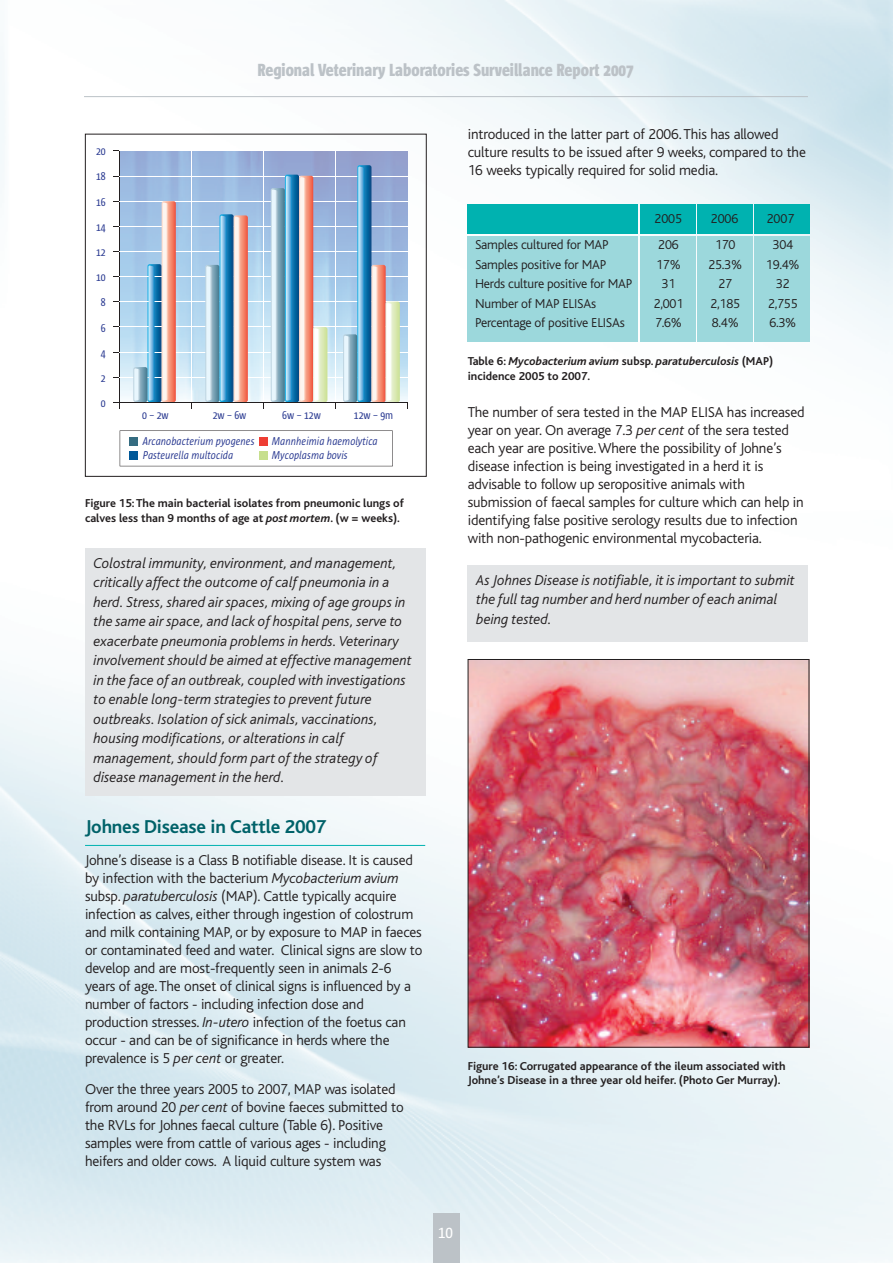
<style>
.page{position:relative;width:893px;height:1263px;background:#fff}
.page>*{position:absolute;margin:0;border:0;box-sizing:border-box;transform-origin:0 0}
.t1{font:700 19.5px "Bliss";letter-spacing:-.01em;color:#006269}
.t2{font:800 18px "Sun Sans Condensed";color:#bcc2c7}
.t3{font:18px "Sun Sans Condensed";color:#fff}
.t4{font:300 15px/18px "Bliss";letter-spacing:-.01em;color:#231f20}
.t5{font:italic 300 15px/19.5px "Bliss";color:#231f20}
.t6{font:300 13.5px "Bliss";letter-spacing:-.015em;color:#231f20}
.t7{font:700 12px/14.4px "Bliss";color:#231f20}
.t8{font:italic 11.7px/14px "Sun Sans";color:#283890;scale:.86 1}
.t9{font:11.7px "Sun Sans Condensed";color:#283890}
.s1{font-style:italic}
</style>
<div class="page">
<img style="left:0;top:0;width:893px;height:1263px">
<hr style="left:84px;top:96px;width:724px;height:1px;background:#bcc2c7">
<div style="left:433px;top:1213px;width:26px;height:50px;background:#bcc2c7"></div>
<img style="left:470px;top:661px;width:337px;height:384px">
<hr style="left:85px;top:845px;width:340px;height:1px;background:#00b2b0">
<div style="left:85px;top:134px;width:342px;height:343px;border:1px solid #231f20"></div>
<img style="left:120px;top:152px;width:288px;height:250px">
<hr style="left:119px;top:151px;width:1px;height:258px;background:#231f20">
<hr style="left:191px;top:151px;width:1px;height:251px;background:#fff">
<hr style="left:263px;top:151px;width:1px;height:251px;background:#fff">
<hr style="left:335px;top:151px;width:1px;height:251px;background:#fff">
<svg style="left:147px;top:264px;width:15px;height:138px"></svg>
<hr style="left:119px;top:377px;width:289px;height:1px;background:#fff">
<hr style="left:119px;top:352px;width:289px;height:1px;background:#fff">
<hr style="left:119px;top:327px;width:289px;height:1px;background:#fff">
<hr style="left:119px;top:301px;width:289px;height:1px;background:#fff">
<hr style="left:119px;top:276px;width:289px;height:1px;background:#fff">
<hr style="left:119px;top:251px;width:289px;height:1px;background:#fff">
<hr style="left:119px;top:226px;width:289px;height:1px;background:#fff">
<hr style="left:119px;top:201px;width:289px;height:1px;background:#fff">
<hr style="left:120px;top:176px;width:288px;height:1px;background:#fff">
<hr style="left:120px;top:151px;width:288px;height:1px;background:#fff">
<svg style="left:120px;top:430px;width:273px;height:36px"></svg>
<div style="left:129px;top:437px;width:9px;height:9px;background:#356c81"></div>
<div style="left:129px;top:451px;width:9px;height:9px;background:#005898"></div>
<div style="left:259px;top:437px;width:9px;height:9px;background:#ee3e34"></div>
<div style="left:259px;top:451px;width:9px;height:9px;background:#c7df8e"></div>
<svg style="left:133px;top:367px;width:14px;height:35px"></svg>
<svg style="left:134px;top:368px;width:6px;height:33px"></svg>
<svg style="left:148px;top:265px;width:7px;height:136px"></svg>
<svg style="left:162px;top:201px;width:14px;height:201px;background:#f28872"></svg>
<svg style="left:163px;top:202px;width:6px;height:199px"></svg>
<svg style="left:205px;top:265px;width:14px;height:137px"></svg>
<svg style="left:206px;top:266px;width:6px;height:135px"></svg>
<svg style="left:219px;top:214px;width:15px;height:188px;background:#2074a8"></svg>
<svg style="left:220px;top:216px;width:7px;height:185px"></svg>
<svg style="left:234px;top:215px;width:14px;height:187px;background:#f38872"></svg>
<svg style="left:235px;top:217px;width:6px;height:184px"></svg>
<svg style="left:271px;top:188px;width:14px;height:214px;background:#729db0"></svg>
<svg style="left:272px;top:189px;width:6px;height:212px"></svg>
<svg style="left:285px;top:175px;width:14px;height:227px;background:#0b6da7"></svg>
<svg style="left:286px;top:176px;width:6px;height:225px"></svg>
<svg style="left:299px;top:176px;width:14px;height:226px;background:#f38870"></svg>
<svg style="left:300px;top:177px;width:6px;height:224px"></svg>
<svg style="left:313px;top:327px;width:14px;height:75px"></svg>
<svg style="left:314px;top:328px;width:6px;height:73px"></svg>
<svg style="left:343px;top:334px;width:14px;height:68px"></svg>
<svg style="left:344px;top:336px;width:6px;height:65px"></svg>
<svg style="left:357px;top:165px;width:14px;height:237px;background:#0f70a9"></svg>
<svg style="left:358px;top:166px;width:6px;height:235px"></svg>
<svg style="left:371px;top:265px;width:15px;height:137px"></svg>
<svg style="left:372px;top:266px;width:7px;height:135px"></svg>
<svg style="left:386px;top:302px;width:14px;height:100px"></svg>
<svg style="left:387px;top:303px;width:6px;height:98px"></svg>
<hr style="left:113px;top:402px;width:295px;height:1px;background:#231f20">
<div style="left:85px;top:548px;width:340px;height:248px;background:#e3e5e7"></div>
<div style="left:468px;top:566px;width:340px;height:76px;background:#e3e5e7"></div>
<div style="left:468px;top:204px;width:170px;height:30px;background:#00b2b0"></div>
<div style="left:640px;top:204px;width:55px;height:30px;background:#00b2b0"></div>
<div style="left:697px;top:204px;width:55px;height:30px;background:#00b2b0"></div>
<div style="left:754px;top:204px;width:55px;height:30px;background:#00b2b0"></div>
<div style="left:468px;top:236px;width:170px;height:105px;background:#9cd8dc"></div>
<div style="left:640px;top:236px;width:55px;height:105px;background:#9cd8dc"></div>
<div style="left:697px;top:236px;width:55px;height:105px;background:#9cd8dc"></div>
<div style="left:754px;top:236px;width:55px;height:105px;background:#9cd8dc"></div>
<p class="t9" style="left:96px;top:147px;width:11px">20</p>
<p class="t9" style="left:96px;top:172px;width:11px">18</p>
<p class="t9" style="left:96px;top:197px;width:11px">16</p>
<p class="t9" style="left:96px;top:222px;width:11px">14</p>
<p class="t9" style="left:96px;top:248px;width:11px">12</p>
<p class="t9" style="left:96px;top:273px;width:11px">10</p>
<p class="t9" style="left:101px;top:298px;width:6px">8</p>
<p class="t9" style="left:101px;top:323px;width:6px">6</p>
<p class="t9" style="left:101px;top:348px;width:6px">4</p>
<p class="t9" style="left:101px;top:374px;width:6px">2</p>
<p class="t2" style="left:257px;top:63px;width:378px">Regional Veterinary Laboratories Surveillance Report 2007</p>
<p class="t4" style="left:468px;top:127px;width:340px">introduced in the latter part of 2006.This has allowed culture results to be issued after 9 weeks, compared to the<br>16 weeks typically required for solid media.</p>
<p class="t6" style="left:654px;top:214px;width:29px">2005</p>
<p class="t6" style="left:711px;top:214px;width:29px">2006</p>
<p class="t6" style="left:767px;top:214px;width:29px">2007</p>
<p class="t6" style="left:475px;top:240px;width:135px">Samples cultured for MAP</p>
<p class="t6" style="left:658px;top:240px;width:22px">206</p>
<p class="t6" style="left:715px;top:240px;width:22px">170</p>
<p class="t6" style="left:773px;top:240px;width:22px">304</p>
<p class="t6" style="left:475px;top:260px;width:133px">Samples positive for MAP</p>
<p class="t6" style="left:656px;top:260px;width:26px">17%</p>
<p class="t6" style="left:708px;top:260px;width:35px">25.3%</p>
<p class="t6" style="left:766px;top:260px;width:35px">19.4%</p>
<p class="t6" style="left:475px;top:279px;width:159px">Herds culture positive for MAP</p>
<p class="t6" style="left:662px;top:279px;width:15px">31</p>
<p class="t6" style="left:718px;top:279px;width:15px">27</p>
<p class="t6" style="left:776px;top:279px;width:15px">32</p>
<p class="t6" style="left:475px;top:299px;width:123px">Number of MAP ELISAs</p>
<p class="t6" style="left:654px;top:299px;width:31px">2,001</p>
<p class="t6" style="left:710px;top:299px;width:31px">2,185</p>
<p class="t6" style="left:768px;top:299px;width:31px">2,755</p>
<p class="t6" style="left:475px;top:318px;width:151px">Percentage of positive ELISAs</p>
<p class="t6" style="left:655px;top:318px;width:28px">7.6%</p>
<p class="t6" style="left:712px;top:318px;width:28px">8.4%</p>
<p class="t6" style="left:769px;top:318px;width:28px">6.3%</p>
<p class="t7" style="left:468px;top:356px;width:307px">Table 6: <span class="s1">Mycobacterium avium</span> subsp. <span class="s1">paratuberculosis</span> (MAP) incidence 2005 to 2007.</p>
<p class="t9" style="left:101px;top:399px;width:6px">0</p>
<p class="t9" style="left:142px;top:411px;width:28px">0–2w</p>
<p class="t9" style="left:213px;top:411px;width:35px">2w–6w</p>
<p class="t9" style="left:282px;top:411px;width:40px">6w – 12w</p>
<p class="t9" style="left:354px;top:411px;width:41px">12w – 9m</p>
<p class="t8" style="left:143px;top:435px;width:131px">Arcanobacterium pyogenes<br>Pasteurella multocida</p>
<p class="t8" style="left:272px;top:435px;width:125px">Mannheimia haemolytica<br>Mycoplasma bovis</p>
<p class="t7" style="left:85px;top:497px;width:320px">Figure 15:The main bacterial isolates from pneumonic lungs of calves less than 9 months of age at <span class="s1">post mortem</span>. (w = weeks).</p>
<p class="t5" style="left:94px;top:554px;width:320px">Colostral immunity, environment, and management, critically affect the outcome of calf pneumonia in a herd. Stress, shared air spaces, mixing of age groups in the same air space, and lack of hospital pens, serve to exacerbate pneumonia problems in herds. Veterinary involvement should be aimed at effective management in the face of an outbreak, coupled with investigations to enable long-term strategies to prevent future outbreaks. Isolation of sick animals, vaccinations, housing modifications, or alterations in calf management, should form part of the strategy of disease management in the herd.</p>
<h1 class="t1" style="left:85px;top:820px;width:243px">Johnes Disease in Cattle 2007</h1>
<p class="t4" style="left:85px;top:853px;width:339px">Johne’s disease is a Class B notifiable disease. It is caused by infection with the bacterium <span class="s1">Mycobacterium avium </span>subsp. <span class="s1">paratuberculosis</span> (MAP). Cattle typically acquire infection as calves, either through ingestion of colostrum and milk containing MAP, or by exposure to MAP in faeces or contaminated feed and water. Clinical signs are slow to develop and are most-frequently seen in animals 2-6 years of age.The onset of clinical signs is influenced by a number of factors - including infection dose and production stresses. <span class="s1">In-utero</span> infection of the foetus can occur - and can be of significance in herds where the prevalence is 5 <span class="s1">per cent</span> or greater.</p>
<p class="t4" style="left:85px;top:1081px;width:320px">Over the three years 2005 to 2007, MAP was isolated from around 20 <span class="s1">per cent</span> of bovine faeces submitted to the RVLs for Johnes faecal culture (Table 6). Positive samples were from cattle of various ages - including heifers and older cows. A liquid culture system was</p>
<p class="t4" style="left:468px;top:404px;width:338px">The number of sera tested in the MAP ELISA has increased year on year. On average 7.3 <span class="s1">per cent</span> of the sera tested each year are positive.Where the possibility of Johne’s disease infection is being investigated in a herd it is advisable to follow up seropositive animals with submission of faecal samples for culture which can help in identifying false positive serology results due to infection with non-pathogenic environmental mycobacteria.</p>
<p class="t5" style="left:476px;top:571px;width:320px">As Johnes Disease is notifiable, it is important to submit the full tag number and herd number of each animal being tested.</p>
<p class="t7" style="left:468px;top:1060px;width:319px">Figure 16: Corrugated appearance of the ileum associated with<br>Johne’s Disease in a three year old heifer. (Photo Ger Murray).</p>
<p class="t3" style="left:438px;top:1225px;width:16px">10</p>
</div>
